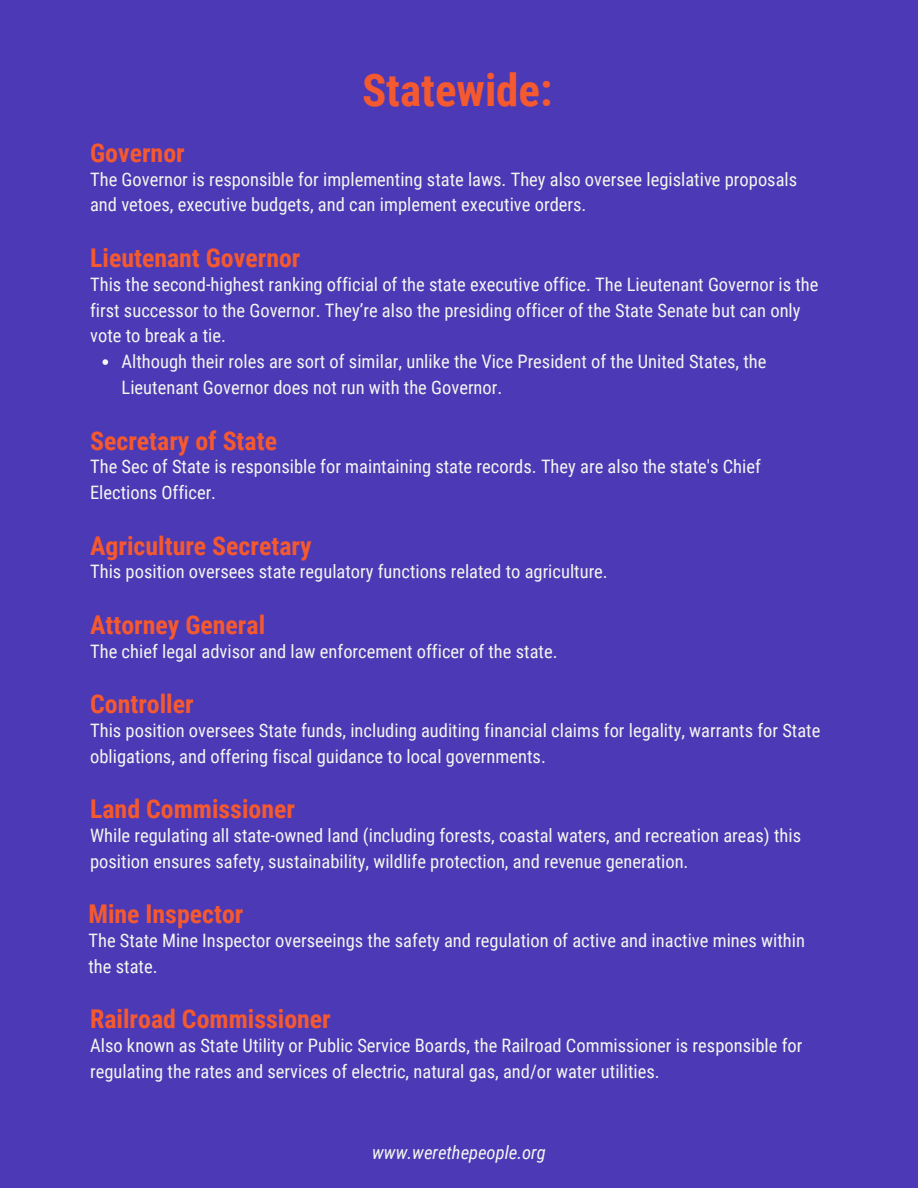
<style>
.page{position:relative;width:918px;height:1188px;background:#4b39b5}
.page>*{position:absolute;margin:0;border:0;box-sizing:border-box;transform-origin:0 0}
.t1{font:700 45px "Roboto Condensed";color:#f4592f}
.t2{font:700 25.8px "Roboto Condensed";color:#f4592f}
.t3{font:18.45px/25.8px "Roboto Condensed";color:#f5f5ef}
.t4{font:italic 18.45px "Roboto Condensed";color:#f5f5ef}
</style>
<div class="page">
<svg style="left:103px;top:359px;width:5px;height:6px"></svg>
<h1 class="t1" style="left:362px;top:65px;width:192px">Statewide:</h1>
<h2 class="t2" style="left:90px;top:138px;width:96px">Governor</h2>
<p class="t3" style="left:90px;top:166px;width:709px">The Governor is responsible for implementing state laws. They also oversee legislative proposals and vetoes, executive budgets, and can implement executive orders.</p>
<h2 class="t2" style="left:90px;top:243px;width:212px">Lieutenant Governor</h2>
<p class="t3" style="left:90px;top:271px;width:730px">This the second-highest ranking official of the state executive office. The Lieutenant Governor is the first successor to the Governor. They’re also the presiding officer of the State Senate but can only vote to break a tie.</p>
<p class="t3" style="left:122px;top:349px;width:646px">Although their roles are sort of similar, unlike the Vice President of the United States, the<br>Lieutenant Governor does not run with the Governor.</p>
<h2 class="t2" style="left:90px;top:426px;width:188px">Secretary of State</h2>
<p class="t3" style="left:90px;top:454px;width:672px">The Sec of State is responsible for maintaining state records. They are also the state's Chief<br>Elections Officer.</p>
<h2 class="t2" style="left:90px;top:531px;width:223px">Agriculture Secretary</h2>
<p class="t3" style="left:90px;top:559px;width:519px">This position oversees state regulatory functions related to agriculture.</p>
<h2 class="t2" style="left:90px;top:610px;width:177px">Attorney General</h2>
<p class="t3" style="left:90px;top:638px;width:469px">The chief legal advisor and law enforcement officer of the state.</p>
<h2 class="t2" style="left:90px;top:689px;width:105px">Controller</h2>
<p class="t3" style="left:90px;top:718px;width:732px">This position oversees State funds, including auditing financial claims for legality, warrants for State obligations, and offering fiscal guidance to local governments.</p>
<h2 class="t2" style="left:90px;top:794px;width:206px">Land Commissioner</h2>
<p class="t3" style="left:90px;top:823px;width:713px">While regulating all state-owned land (including forests, coastal waters, and recreation areas) this position ensures safety, sustainability, wildlife protection, and revenue generation.</p>
<h2 class="t2" style="left:88px;top:899px;width:156px">Mine Inspector</h2>
<p class="t3" style="left:88px;top:928px;width:718px">The State Mine Inspector overseeings the safety and regulation of active and inactive mines within the state.</p>
<h2 class="t2" style="left:90px;top:1004px;width:242px">Railroad Commissioner</h2>
<p class="t3" style="left:90px;top:1033px;width:714px">Also known as State Utility or Public Service Boards, the Railroad Commissioner is responsible for regulating the rates and services of electric, natural gas, and/or water utilities.</p>
<p class="t4" style="left:372px;top:1142px;width:175px">www.werethepeople.org</p>
</div>
